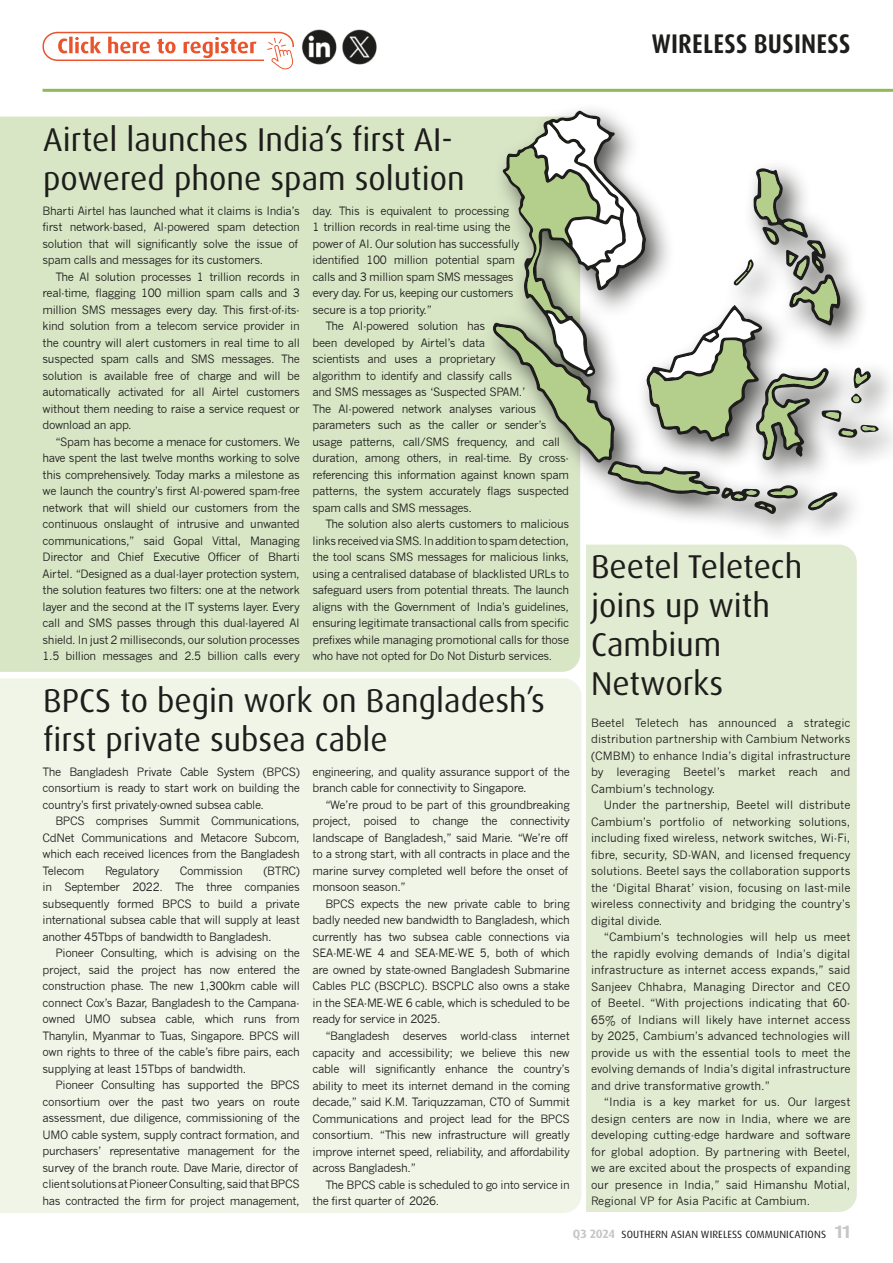
<style>
.page{position:relative;width:893px;height:1263px;background:#fff}
.page>*{position:absolute;margin:0;border:0;box-sizing:border-box;transform-origin:0 0}
.t1{font:33px/39px "Dax Pro";color:#1d1d1b}
.t2{font:700 condensed 27px "Dax Pro";letter-spacing:.01em;color:#1d1d1b}
.t3{font:11.25px/16.5px "News Gothic";letter-spacing:-.03em;color:#1d1d1b;text-align:justify}
.t4{font:10.5px "Dax Pro";letter-spacing:.01em;color:#1d1d1b}
.s1{font-weight:700;font-size:12px;color:#c6c6c6}
.s2{font-weight:700;font-size:18px;color:#c6c6c6}
</style>
<div class="page">
<hr style="left:43px;top:89px;width:850px;height:3px;background:#8fba58">
<img style="left:342px;top:29px;width:35px;height:36px">
<img style="left:302px;top:29px;width:35px;height:36px">
<svg style="left:42px;top:31px;width:252px;height:39px"></svg>
<div style="left:0;top:117px;width:580px;height:555px;background:#d9e6c6"></div>
<div style="left:586px;top:545px;width:271px;height:667px;background:#e1ebd1"></div>
<div style="left:0;top:678px;width:581px;height:535px;background:#f0f5e8"></div>
<div style="left:483px;top:101px;width:410px;height:443px;background:#1d1d1b;opacity:.75"></div>
<svg style="left:493px;top:111px;width:386px;height:403px"></svg>
<h2 class="t2" style="left:652px;top:27px;width:200px">WIRELESS BUSINESS</h2>
<h1 class="t1" style="left:43px;top:120px;width:423px">Airtel launches India’s first AI&shy;powered phone spam solution</h1>
<p class="t3" style="left:43px;top:202px;width:259px;text-align:left">Bharti Airtel has launched what it claims is India’s first network-based, AI-powered spam detection solution that will significantly solve the issue of spam calls and messages for its customers.</p>
<p class="t3" style="left:43px;top:268px;width:259px;text-indent:13px">The AI solution processes 1 trillion records in real-time, flagging 100 million spam calls and 3 million SMS messages every day. This first-of-its&shy;kind solution from a telecom service provider in the country will alert customers in real time to all suspected spam calls and SMS messages. The solution is available free of charge and will be automatically activated for all Airtel customers without them needing to raise a service request or download an app.</p>
<p class="t3" style="left:43px;top:433px;width:259px;text-indent:13px">“Spam has become a menace for customers. We have spent the last twelve months working to solve this comprehensively. Today marks a milestone as we launch the country’s first AI-powered spam-free network that will shield our customers from the continuous onslaught of intrusive and unwanted communications,” said Gopal Vittal, Managing Director and Chief Executive Officer of Bharti Airtel. “Designed as a dual-layer protection system, the solution features two filters: one at the network layer and the second at the IT systems layer. Every call and SMS passes through this dual-layered AI shield. In just 2 milliseconds, our solution processes 1.5 billion messages and 2.5 billion calls every</p>
<p class="t3" style="left:313px;top:202px;width:198px">day. This is equivalent to processing</p>
<p class="t3" style="left:313px;top:219px;width:200px">1 trillion records in real-time using the</p>
<p class="t3" style="left:313px;top:235px;width:209px">power of AI. Our solution has successfully</p>
<p class="t3" style="left:313px;top:252px;width:204px">identified 100 million potential spam</p>
<p class="t3" style="left:313px;top:268px;width:203px">calls and 3 million spam SMS messages</p>
<p class="t3" style="left:313px;top:285px;width:203px">every day. For us, keeping our customers</p>
<p class="t3" style="left:313px;top:301px;width:121px">secure is a top priority.”</p>
<p class="t3" style="left:325px;top:318px;width:161px">The AI-powered solution has</p>
<p class="t3" style="left:313px;top:334px;width:174px">been developed by Airtel’s data</p>
<p class="t3" style="left:313px;top:351px;width:185px">scientists and uses a proprietary</p>
<p class="t3" style="left:313px;top:367px;width:201px">algorithm to identify and classify calls</p>
<p class="t3" style="left:313px;top:384px;width:215px">and SMS messages as ‘Suspected SPAM.’</p>
<p class="t3" style="left:313px;top:400px;width:225px">The AI-powered network analyses various</p>
<p class="t3" style="left:313px;top:417px;width:236px">parameters such as the caller or sender’s</p>
<p class="t3" style="left:313px;top:433px;width:249px">usage patterns, call/SMS frequency, and call</p>
<p class="t3" style="left:313px;top:450px;width:258px">duration, among others, in real-time. By cross-</p>
<p class="t3" style="left:313px;top:466px;width:258px">referencing this information against known spam</p>
<p class="t3" style="left:313px;top:483px;width:258px">patterns, the system accurately flags suspected</p>
<p class="t3" style="left:313px;top:499px;width:161px">spam calls and SMS messages.</p>
<p class="t3" style="left:325px;top:516px;width:245px">The solution also alerts customers to malicious</p>
<p class="t3" style="left:313px;top:532px;width:258px">links received via SMS. In addition to spam detection,</p>
<p class="t3" style="left:313px;top:549px;width:258px">the tool scans SMS messages for malicious links,</p>
<p class="t3" style="left:313px;top:565px;width:258px">using a centralised database of blacklisted URLs to</p>
<p class="t3" style="left:313px;top:582px;width:258px">safeguard users from potential threats. The launch</p>
<p class="t3" style="left:313px;top:598px;width:258px">aligns with the Government of India’s guidelines,</p>
<p class="t3" style="left:313px;top:615px;width:258px">ensuring legitimate transactional calls from specific</p>
<p class="t3" style="left:313px;top:631px;width:258px">prefixes while managing promotional calls for those</p>
<p class="t3" style="left:313px;top:648px;width:241px">who have not opted for Do Not Disturb services.</p>
<h1 class="t1" style="left:43px;top:681px;width:503px">BPCS to begin work on Bangladesh’s first private subsea cable</h1>
<p class="t3" style="left:43px;top:763px;width:259px">The Bangladesh Private Cable System (BPCS) consortium is ready to start work on building the country’s first privately-owned subsea cable.</p>
<p class="t3" style="left:43px;top:813px;width:259px;text-indent:13px">BPCS comprises Summit Communications, CdNet Communications and Metacore Subcom, which each received licences from the Bangladesh Telecom</p>
<p class="t3" style="left:43px;top:862px;width:259px;text-indent:221px">(BTRC) in September 2022. The three companies subsequently formed BPCS to build a private international subsea cable that will supply at least another 45Tbps of bandwidth to Bangladesh.</p>
<p class="t3" style="left:43px;top:945px;width:259px;text-indent:13px">Pioneer Consulting, which is advising on the project, said the project has now entered the construction phase. The new 1,300km cable will connect Cox’s Bazar, Bangladesh to the Campana&shy;owned UMO subsea cable, which runs from Thanylin, Myanmar to Tuas, Singapore. BPCS will own rights to three of the cable’s fibre pairs, each supplying at least 15Tbps of bandwidth.</p>
<p class="t3" style="left:43px;top:1077px;width:259px;text-align:left;text-indent:13px">Pioneer Consulting has supported the BPCS consortium over the past two years on route assessment, due diligence, commissioning of the UMO cable system, supply contract formation, and purchasers’ representative management for the survey of the branch route. Dave Marie, director of client solutions at Pioneer Consulting, said that BPCS has contracted the firm for project management,</p>
<p class="t3" style="left:105px;top:862px;width:56px">Regulatory</p>
<p class="t3" style="left:180px;top:862px;width:65px">Commission</p>
<p class="t3" style="left:313px;top:764px;width:259px">engineering, and quality assurance support of the branch cable for connectivity to Singapore.</p>
<p class="t3" style="left:313px;top:797px;width:259px;text-align:left;text-indent:13px">“We’re proud to be part of this groundbreaking project, poised to change the connectivity landscape of Bangladesh,” said Marie. “We’re off to a strong start, with all contracts in place and the marine survey completed well before the onset of monsoon season.”</p>
<p class="t3" style="left:313px;top:896px;width:259px;text-indent:13px">BPCS expects the new private cable to bring badly needed new bandwidth to Bangladesh, which currently has two subsea cable connections via SEA-ME-WE 4 and SEA-ME-WE 5, both of which are owned by state-owned Bangladesh Submarine Cables PLC (BSCPLC). BSCPLC also owns a stake in the SEA-ME-WE 6 cable, which is scheduled to be ready for service in 2025.</p>
<p class="t3" style="left:313px;top:1028px;width:259px;text-indent:13px">“Bangladesh deserves world-class internet capacity and accessibility; we believe this new cable will significantly enhance the country’s ability to meet its internet demand in the coming decade,” said K.M. Tariquzzaman, CTO of Summit Communications and project lead for the BPCS consortium. “This new infrastructure will greatly improve internet speed, reliability, and affordability across Bangladesh.”</p>
<p class="t3" style="left:313px;top:1176px;width:259px;text-indent:13px">The BPCS cable is scheduled to go into service in the first quarter of 2026.</p>
<h1 class="t1" style="left:591px;top:547px;width:213px">Beetel Teletech joins up with<br>Cambium<br>Networks</h1>
<p class="t3" style="left:591px;top:714px;width:261px">Beetel Teletech has announced a strategic distribution partnership with Cambium Networks (CMBM) to enhance India’s digital infrastructure by leveraging Beetel’s market reach and Cambium’s technology.</p>
<p class="t3" style="left:591px;top:797px;width:261px;text-indent:13px">Under the partnership, Beetel will distribute Cambium’s portfolio of networking solutions, including fixed wireless, network switches, Wi-Fi, fibre, security, SD-WAN, and licensed frequency solutions. Beetel says the collaboration supports the ‘Digital Bharat’ vision, focusing on last-mile wireless connectivity and bridging the country’s digital divide.</p>
<p class="t3" style="left:591px;top:929px;width:261px;text-indent:13px">“Cambium’s technologies will help us meet the rapidly evolving demands of India’s digital infrastructure as internet access expands,” said Sanjeev Chhabra, Managing Director and CEO of Beetel. “With projections indicating that 60- 65% of Indians will likely have internet access by 2025, Cambium’s advanced technologies will provide us with the essential tools to meet the evolving demands of India’s digital infrastructure and drive transformative growth.”</p>
<p class="t3" style="left:591px;top:1094px;width:261px;text-indent:13px">“India is a key market for us. Our largest design centers are now in India, where we are developing cutting-edge hardware and software for global adoption. By partnering with Beetel, we are excited about the prospects of expanding our presence in India,” said Himanshu Motial, Regional VP for Asia Pacific at Cambium.</p>
<p class="t4" style="left:573px;top:1227px;width:279px"><span class="s1">Q3 2024</span> SOUTHERN ASIAN WIRELESS COMMUNICATIONS <span class="s2">11</span></p>
</div>
